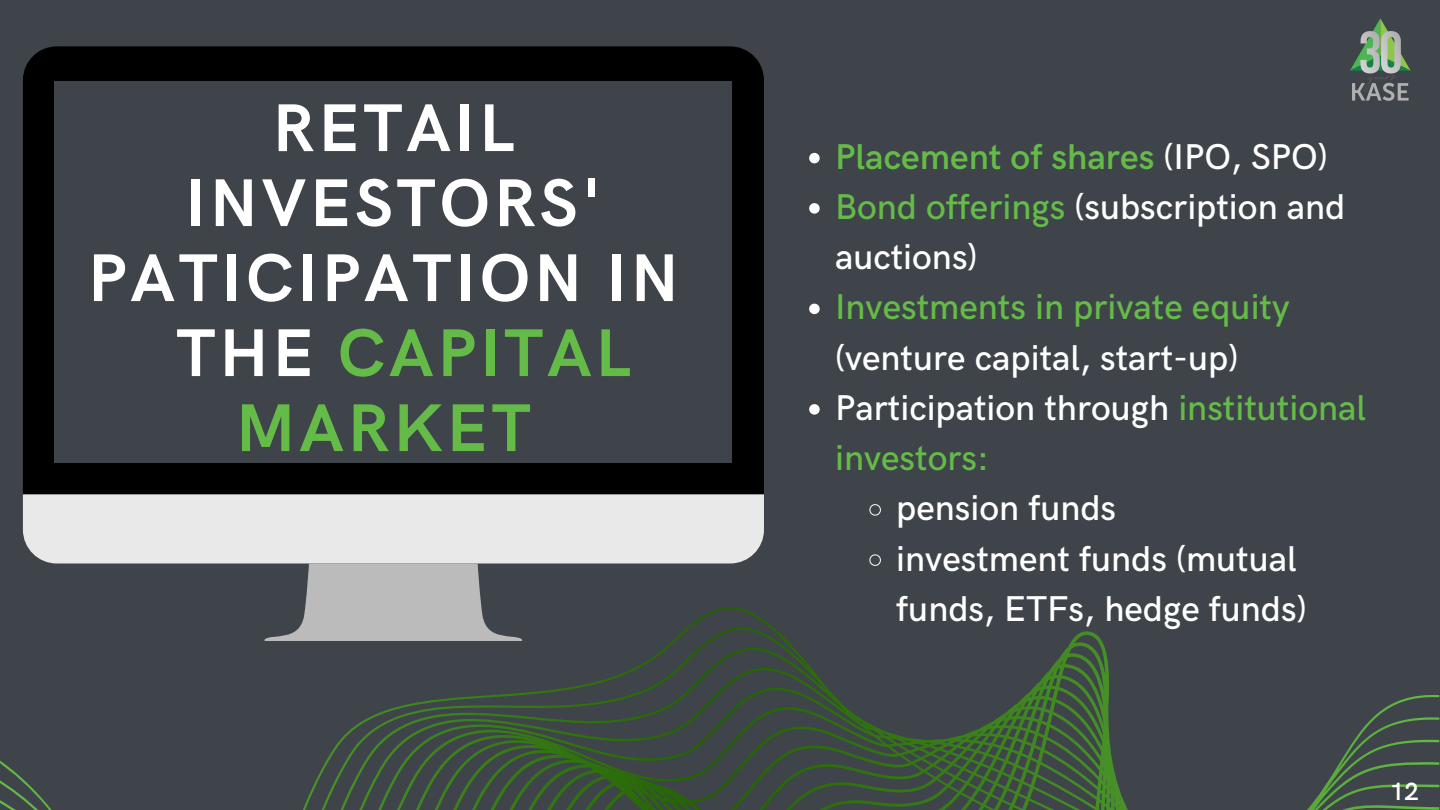
<style>
.page{position:relative;width:1440px;height:810px;background:#3e4449}
.page>*{position:absolute;margin:0;border:0;box-sizing:border-box;transform-origin:0 0}
.t1{font:700 67.7px/75px "HK Grotesk";letter-spacing:.06em;color:#fff;text-align:center}
.t2{font:500 36px/50.2px "HK Grotesk";color:#fff}
.t3{font:500 36px/50.2px "HK Grotesk";color:#fefefe}
.t4{font:500 36px "HK Grotesk";color:#65bb48}
.t5{font:600 25px "HK Grotesk";color:#fff}
.s1{color:#65bb48}
.s2{font-weight:600;color:#65bb48}
</style>
<div class="page">
<div style="left:23px;top:46px;width:741px;height:448px;background:#000"></div>
<div style="left:23px;top:494px;width:741px;height:70px;background:#e9e9e9"></div>
<div style="left:305px;top:564px;width:177px;height:43px;background:#bbb"></div>
<img style="left:54px;top:81px;width:678px;height:381px">
<svg style="left:1350px;top:18px;width:61px;height:83px"></svg>
<svg style="left:809px;top:153px;width:11px;height:10px"></svg>
<svg style="left:809px;top:203px;width:11px;height:11px"></svg>
<svg style="left:809px;top:304px;width:11px;height:10px"></svg>
<svg style="left:809px;top:404px;width:11px;height:11px"></svg>
<svg style="left:869px;top:504px;width:12px;height:12px"></svg>
<svg style="left:869px;top:554px;width:12px;height:12px"></svg>
<svg style="left:0;top:607px;width:1439px;height:203px"></svg>
<h1 class="t1" style="left:88px;top:93px;width:592px">RETAIL<br>INVESTORS'<br>PATICIPATION IN<br>THE <span class="s1">CAPITAL<br>MARKET</span></h1>
<p class="t3" style="left:835px;top:133px;width:512px"><span class="s2">Placement of shares</span> (IPO, SPO)<br><span class="s1">Bond offerings</span> (subscription and auctions)</p>
<p class="t4" style="left:835px;top:287px;width:456px">Investments in private equity</p>
<p class="t2" style="left:835px;top:334px;width:532px">(venture capital, start-up)<br>Participation through <span class="s1">institutional investors:</span></p>
<p class="t2" style="left:896px;top:484px;width:412px">pension funds<br>investment funds (mutual funds, ETFs, hedge funds)</p>
<p class="t5" style="left:1390px;top:777px;width:30px">12</p>
</div>
